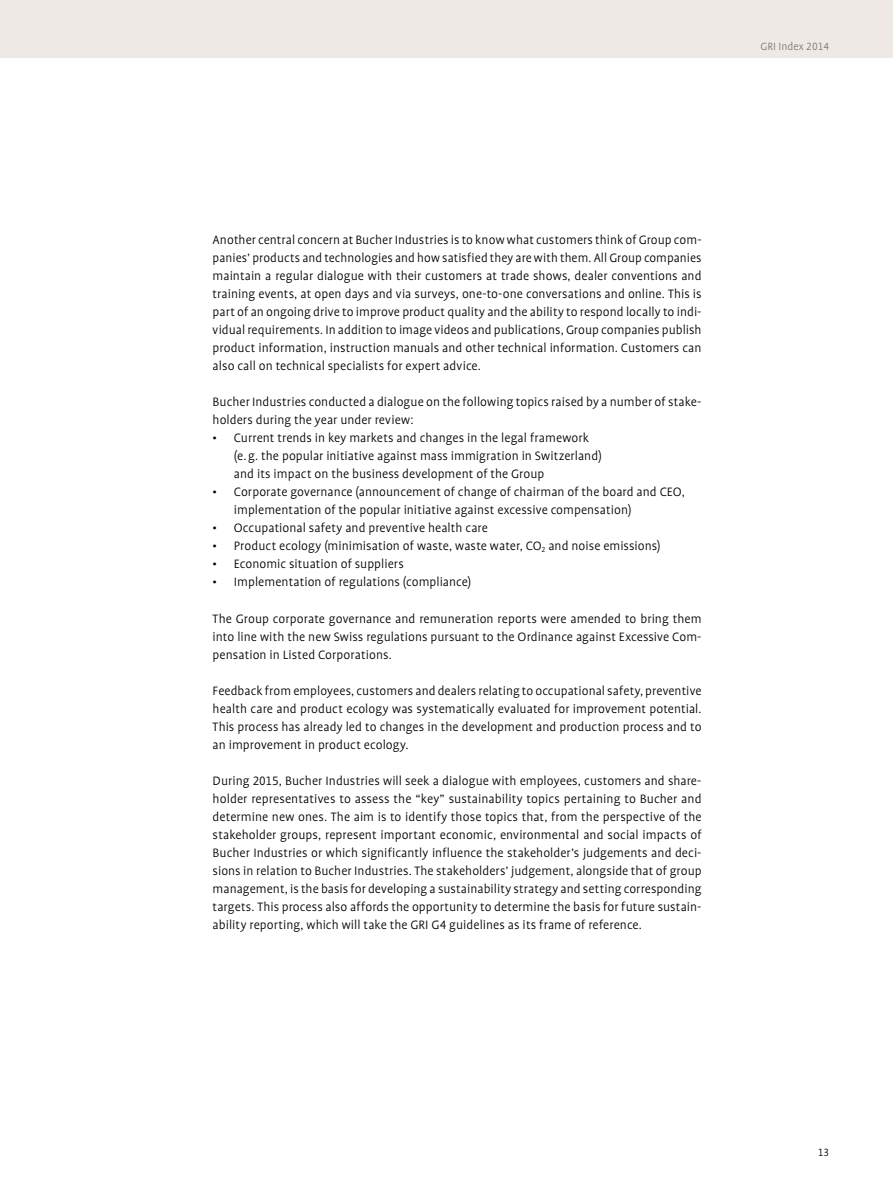
<style>
.page{position:relative;width:893px;height:1191px;background:#fff}
.page>*{position:absolute;margin:0;border:0;box-sizing:border-box;transform-origin:0 0}
.t1{font:300 13.8px/18px "Bucher Profile";letter-spacing:.005em;color:#000;text-align:justify}
.t2{font:300 12px "Bucher Profile";color:#77787b}
.t3{font:300 12px "Bucher Profile";color:#000}
</style>
<div class="page">
<div style="left:0;top:0;width:893px;height:57px;background:#efe9e5"></div>
<p class="t2" style="left:760px;top:40px;width:70px">GRI Index 2014</p>
<p class="t1" style="left:213px;top:231px;width:491px">Another central concern at Bucher Industries is to know what customers think of Group com&shy;panies’ products and technologies and how satisfied they are with them. All Group companies maintain a regular dialogue with their customers at trade shows, dealer conventions and training events, at open days and via surveys, one-to-one conversations and online. This is part of an ongoing drive to improve product quality and the ability to respond locally to indi&shy;vidual requirements. In addition to image videos and publications, Group companies publish product information, instruction manuals and other technical information. Customers can also call on technical specialists for expert advice.</p>
<p class="t1" style="left:213px;top:393px;width:490px">Bucher Industries conducted a dialogue on the following topics raised by a number of stake&shy;holders during the year under review:</p>
<p class="t1" style="left:234px;top:429px;width:370px;text-align:left;text-indent:-21px">• Current trends in key markets and changes in the legal framework (e. g. the popular initiative against mass immigration in Switzerland) and its impact on the business development of the Group</p>
<p class="t1" style="left:234px;top:483px;width:452px;text-indent:-21px">• Corporate governance (announcement of change of chairman of the board and CEO, implementation of the popular initiative against excessive compensation)</p>
<p class="t1" style="left:213px;top:519px;width:277px">• Occupational safety and preventive health care</p>
<p class="t1" style="left:213px;top:537px;width:449px">• Product ecology (minimisation of waste, waste water, CO<sub>2</sub> and noise emissions)</p>
<p class="t1" style="left:213px;top:555px;width:193px">• Economic situation of suppliers</p>
<p class="t1" style="left:213px;top:573px;width:260px">• Implementation of regulations (compliance)</p>
<p class="t1" style="left:213px;top:609px;width:490px">The Group corporate governance and remuneration reports were amended to bring them into line with the new Swiss regulations pursuant to the Ordinance against Excessive Com&shy;pensation in Listed Corporations.</p>
<p class="t1" style="left:213px;top:681px;width:491px">Feedback from employees, customers and dealers relating to occupational safety, preventive health care and product ecology was systematically evaluated for improvement potential.<br>This process has already led to changes in the development and production process and to an improvement in product ecology.</p>
<p class="t1" style="left:213px;top:771px;width:491px">During 2015, Bucher Industries will seek a dialogue with employees, customers and share&shy;holder representatives to assess the “key” sustainability topics pertaining to Bucher and determine new ones. The aim is to identify those topics that, from the perspective of the stakeholder groups, represent important economic, environmental and social impacts of Bucher Industries or which significantly influence the stakeholder’s judgements and deci&shy;sions in relation to Bucher Industries. The stakeholders’ judgement, alongside that of group management, is the basis for developing a sustainability strategy and setting corresponding targets. This process also affords the opportunity to determine the basis for future sustain&shy;ability reporting, which will take the GRI G4 guidelines as its frame of reference.</p>
<p class="t3" style="left:818px;top:1145px;width:13px">13</p>
</div>
